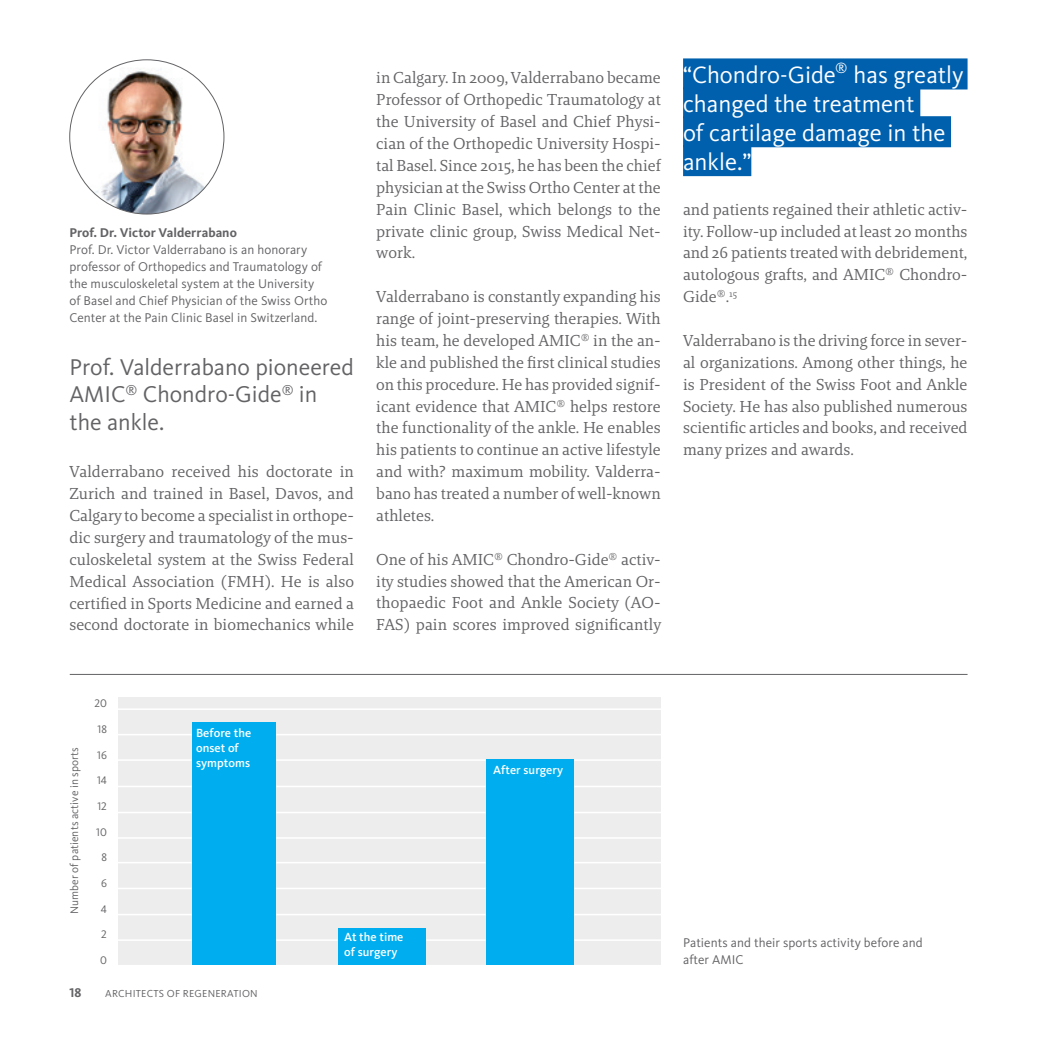
<style>
.page{position:relative;width:1042px;height:1042px;background:#fff}
.page>*{position:absolute;margin:0;border:0;box-sizing:border-box;transform-origin:0 0}
.t1{font:24.5px/28.9px "Kievit Pro";color:#fff}
.t2{font:23.62px/27.7px "Kievit Pro";color:#636366}
.t3{font:16.1px/21.9px "Brando";color:#636366;text-align:justify}
.t4{font:14.35px "Kievit Pro";color:#fff}
.t5{font:13.12px/17.2px "Kievit Pro";letter-spacing:.005em;color:#636366}
.t6{font:700 13.12px "Kievit Pro";letter-spacing:.005em;color:#636366}
.t7{font:500 12.25px/14.9px "Kievit Pro";letter-spacing:.005em;color:#fff}
.t8{font:11.38px "Kievit Pro";letter-spacing:.005em;color:#636366}
.t9{font:10.5px "Kievit Pro";letter-spacing:.02em;color:#636366}
</style>
<div class="page">
<div style="left:118px;top:697px;width:543px;height:268px;background:#ededee"></div>
<hr style="left:118px;top:708px;width:543px;height:2px;background:#fff">
<hr style="left:118px;top:697px;width:543px;height:1px;background:#fff">
<hr style="left:118px;top:734px;width:543px;height:1px;background:#fff">
<hr style="left:118px;top:759px;width:543px;height:2px;background:#fff">
<hr style="left:118px;top:786px;width:543px;height:1px;background:#fff">
<hr style="left:118px;top:812px;width:543px;height:1px;background:#fff">
<hr style="left:118px;top:837px;width:543px;height:2px;background:#fff">
<hr style="left:118px;top:862px;width:543px;height:1px;background:#fff">
<hr style="left:118px;top:887px;width:543px;height:2px;background:#fff">
<hr style="left:118px;top:914px;width:543px;height:1px;background:#fff">
<hr style="left:118px;top:939px;width:543px;height:2px;background:#fff">
<div style="left:192px;top:722px;width:83px;height:243px;background:#00aeef"></div>
<div style="left:338px;top:928px;width:88px;height:37px;background:#00aeef"></div>
<div style="left:487px;top:759px;width:87px;height:206px;background:#00aeef"></div>
<hr style="left:70px;top:674px;width:897px;height:1px;background:#636366">
<img style="left:70px;top:60px;width:154px;height:154px;border-radius:77px">
<div style="left:683px;top:58px;width:284px;height:31px;background:#0160ae"></div>
<div style="left:683px;top:87px;width:237px;height:31px;background:#0160ae"></div>
<div style="left:683px;top:116px;width:268px;height:31px;background:#0160ae"></div>
<div style="left:683px;top:145px;width:68px;height:31px;background:#0160ae"></div>
<p class="t6" style="left:69px;top:224px;width:169px">Prof. Dr. Victor Valderrabano</p>
<p class="t5" style="left:69px;top:241px;width:259px">Prof. Dr. Victor Valderrabano is an honorary professor of Orthopedics and Traumatology of the musculoskeletal system at the University of Basel and Chief Physician of the Swiss Ortho Center at the Pain Clinic Basel in Switzerland.</p>
<h2 class="t2" style="left:69px;top:353px;width:286px">Prof. Valderrabano pioneered<br>AMIC<sup>®</sup> Chondro-Gide<sup>®</sup> in the ankle.</h2>
<p class="t3" style="left:69px;top:460px;width:286px">Valderrabano received his doctorate in Zurich and trained in Basel, Davos, and Calgary to become a specialist in orthope&shy;dic surgery and traumatology of the mus&shy;culoskeletal system at the Swiss Federal Medical Association (FMH). He is also certified in Sports Medicine and earned a second doctorate in biomechanics while</p>
<p class="t3" style="left:376px;top:67px;width:286px">in Calgary. In 2009, Valderrabano became Professor of Orthopedic Traumatology at the University of Basel and Chief Physi&shy;cian of the Orthopedic University Hospi&shy;tal Basel. Since 2015, he has been the chief physician at the Swiss Ortho Center at the Pain Clinic Basel, which belongs to the private clinic group, Swiss Medical Net&shy;work.</p>
<p class="t3" style="left:376px;top:285px;width:286px">Valderrabano is constantly expanding his range of joint-preserving therapies. With his team, he developed AMIC® in the an&shy;kle and published the first clinical studies on this procedure. He has provided signif&shy;icant evidence that AMIC® helps restore the functionality of the ankle. He enables his patients to continue an active lifestyle and with? maximum mobility. Valderra&shy;bano has treated a number of well-known athletes.</p>
<p class="t3" style="left:376px;top:548px;width:286px">One of his AMIC® Chondro-Gide® activ&shy;ity studies showed that the American Or&shy;thopaedic Foot and Ankle Society (AO-FAS) pain scores improved significantly</p>
<p class="t4" style="left:835px;top:60px;width:14px">®</p>
<h1 class="t1" style="left:683px;top:60px;width:282px">“Chondro-Gide has greatly changed the treatment<br>of cartilage damage in the ankle.”</h1>
<p class="t3" style="left:683px;top:198px;width:286px">and patients regained their athletic activ&shy;ity. Follow-up included at least 20 months and 26 patients treated with debridement, autologous grafts, and AMIC® Chondro-Gide®.<sup>15</sup></p>
<p class="t3" style="left:683px;top:329px;width:286px">Valderrabano is the driving force in sever&shy;al organizations. Among other things, he is President of the Swiss Foot and Ankle Society. He has also published numerous scientific articles and books, and received many prizes and awards.</p>
<p class="t8" style="left:67px;top:914px;width:169px;rotate:-90deg">Number of patients active in sports</p>
<p class="t8" style="left:94px;top:696px;width:14px">20</p>
<p class="t8" style="left:97px;top:722px;width:11px">18</p>
<p class="t8" style="left:97px;top:748px;width:11px">16</p>
<p class="t8" style="left:97px;top:773px;width:11px">14</p>
<p class="t8" style="left:97px;top:799px;width:11px">12</p>
<p class="t8" style="left:96px;top:825px;width:12px">10</p>
<p class="t8" style="left:101px;top:850px;width:7px">8</p>
<p class="t8" style="left:101px;top:876px;width:7px">6</p>
<p class="t8" style="left:101px;top:902px;width:7px">4</p>
<p class="t8" style="left:101px;top:927px;width:7px">2</p>
<p class="t8" style="left:100px;top:953px;width:8px">0</p>
<p class="t7" style="left:196px;top:725px;width:57px">Before the onset of symptoms</p>
<p class="t6" style="left:69px;top:984px;width:14px">18</p>
<p class="t9" style="left:105px;top:987px;width:154px">ARCHITECTS OF REGENERATION</p>
<p class="t7" style="left:344px;top:929px;width:61px">At the time of surgery</p>
<p class="t7" style="left:493px;top:762px;width:72px">After surgery</p>
<p class="t5" style="left:683px;top:934px;width:241px">Patients and their sports activity before and after AMIC</p>
</div>
